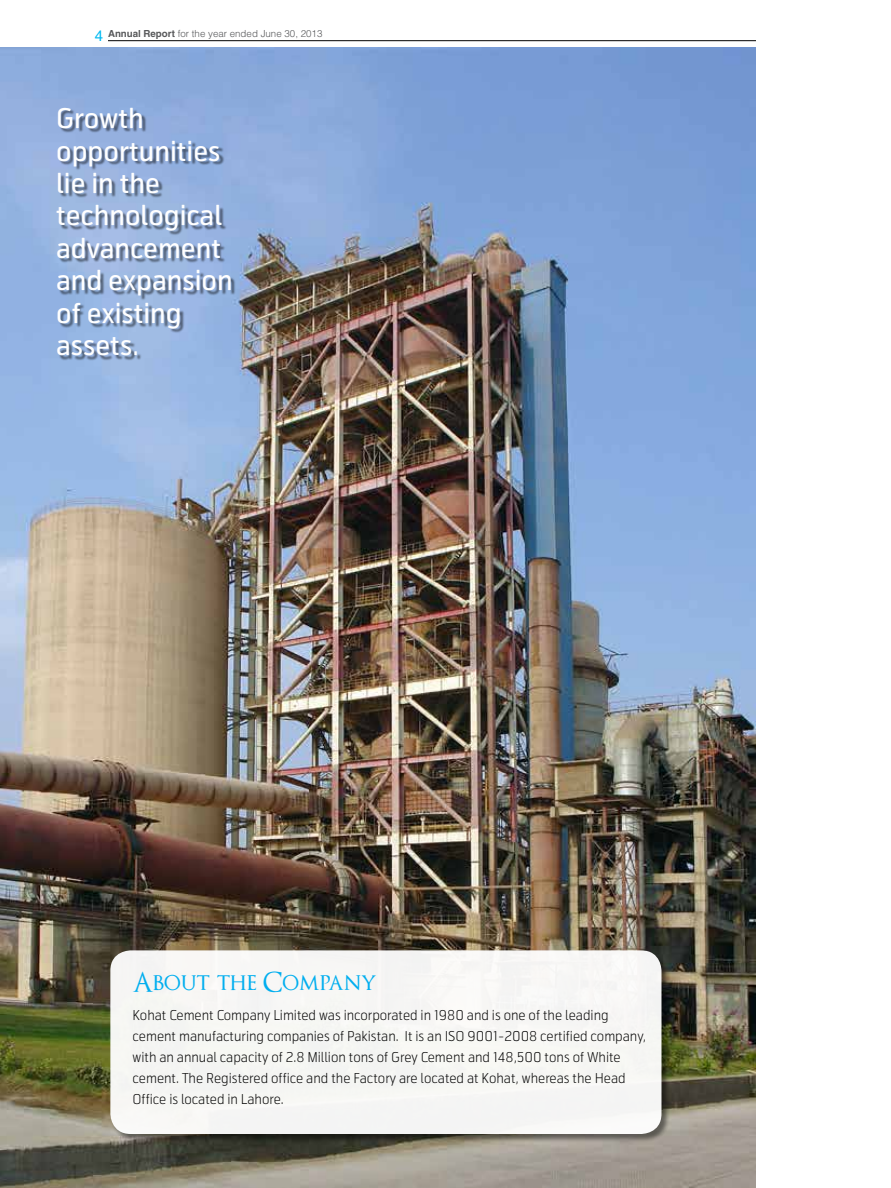
<style>
.page{position:relative;width:891px;height:1188px;background:#fff}
.page>*{position:absolute;margin:0;border:0;box-sizing:border-box;transform-origin:0 0}
.t1{font:27px/32.4px "Telenor";color:#fff}
.t2{font:27px "Optimus Princeps";color:#00aeef}
.t3{font:300 13.5px/21px "Telenor";color:#000}
.t4{font:300 9.75px "Helvetica LT Std";color:#58595b}
.s1{font-weight:400;font-size:15px;color:#00b9f1}
.s2{font-weight:700}
</style>
<div class="page">
<img style="left:0;top:47px;width:756px;height:1141px">
<div style="left:110px;top:950px;width:560px;height:193px;background:#000;opacity:.5"></div>
<div style="left:110px;top:950px;width:552px;height:184px;background:#f6f6f4;border-radius:20px"></div>
<div style="left:58px;top:110px;width:177px;height:251px;background:#000;opacity:.5"></div>
<hr style="left:108px;top:40px;width:648px;height:1px;background:#000">
<p class="t4" style="left:95px;top:27px;width:229px"><span class="s1">4</span> <span class="s2">Annual Report</span> for the year ended June 30, 2013</p>
<h1 class="t1" style="left:56px;top:103px;width:178px">Growth opportunities lie in the technological advancement and expansion of existing assets.</h1>
<h1 class="t2" style="left:133px;top:969px;width:245px">About the Company</h1>
<p class="t3" style="left:133px;top:1005px;width:515px">Kohat Cement Company Limited was incorporated in 1980 and is one of the leading cement manufacturing companies of Pakistan. It is an ISO 9001-2008 certified company, with an annual capacity of 2.8 Million tons of Grey Cement and 148,500 tons of White cement. The Registered office and the Factory are located at Kohat, whereas the Head Office is located in Lahore.</p>
</div>
